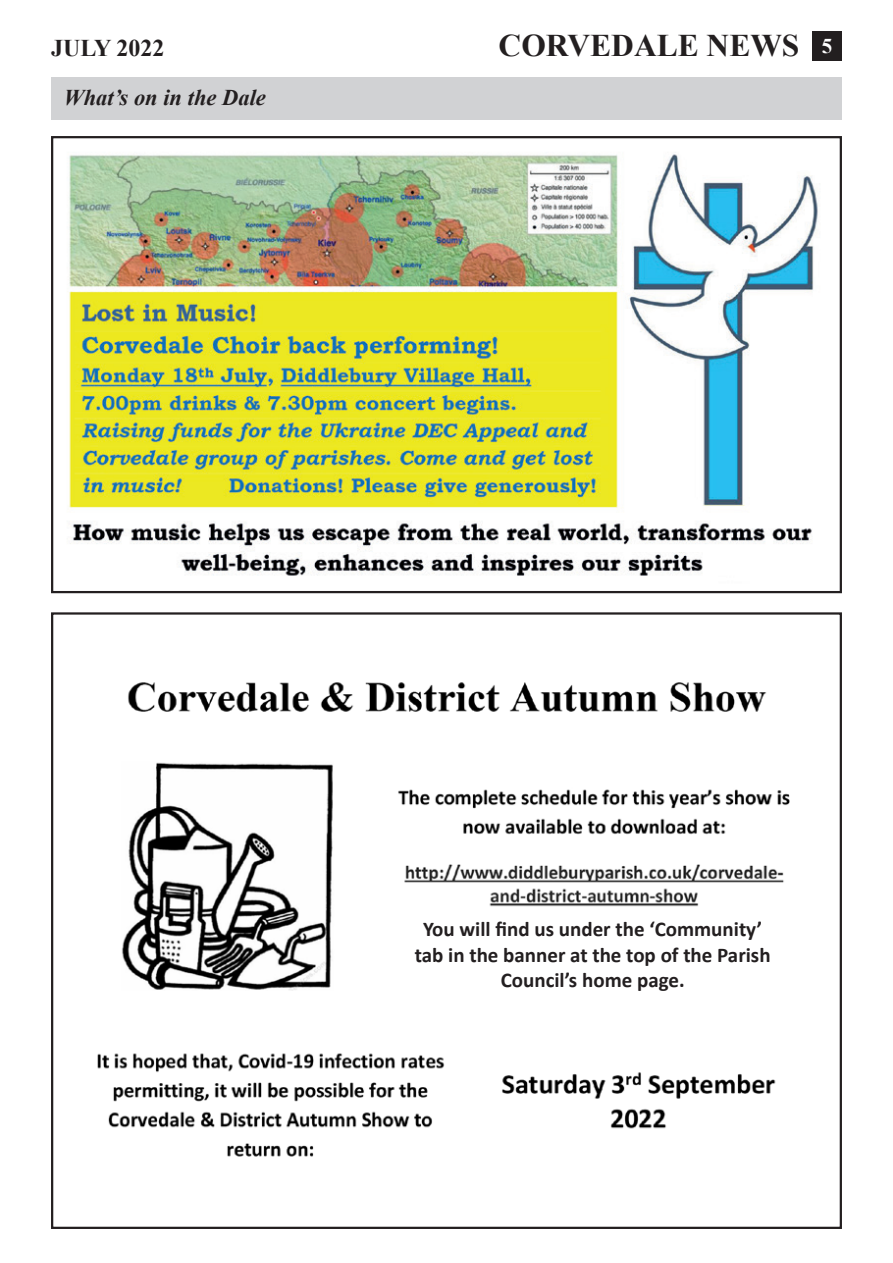
<style>
.page{position:relative;width:893px;height:1263px;background:#fff}
.page>*{position:absolute;margin:0;border:0;box-sizing:border-box;transform-origin:0 0}
.t1{font:700 31.5px "Times New Roman";color:#231f20}
.t2{font:700 24px "Times New Roman";color:#231f20}
.t3{font:italic 700 22.5px "Times New Roman";color:#231f20}
.t4{font:700 21px/25.2px "Calibri";color:#231f20;text-align:center}
.t5{font:700 21px "Times New Roman";color:#fff}
</style>
<div class="page">
<img style="left:97px;top:682px;width:693px;height:475px">
<div style="left:51px;top:77px;width:791px;height:43px;background:#d1d2d4"></div>
<img style="left:69px;top:154px;width:749px;height:422px">
<div style="left:51px;top:136px;width:791px;height:457px;border:2px solid #231f20"></div>
<div style="left:398px;top:921px;width:390px;height:107px;background:#fff"></div>
<div style="left:812px;top:31px;width:30px;height:30px;background:#231f20"></div>
<p class="t2" style="left:51px;top:32px;width:115px">JULY 2022</p>
<p class="t1" style="left:499px;top:24px;width:302px">CORVEDALE NEWS</p>
<p class="t5" style="left:822px;top:31px;width:12px">5</p>
<p class="t3" style="left:64px;top:82px;width:204px">What’s on in the Dale</p>
<p class="t4" style="left:415px;top:916px;width:357px">You will find us under the ‘Community’ tab in the banner at the top of the Parish<br>Council’s home page.</p>
</div>
